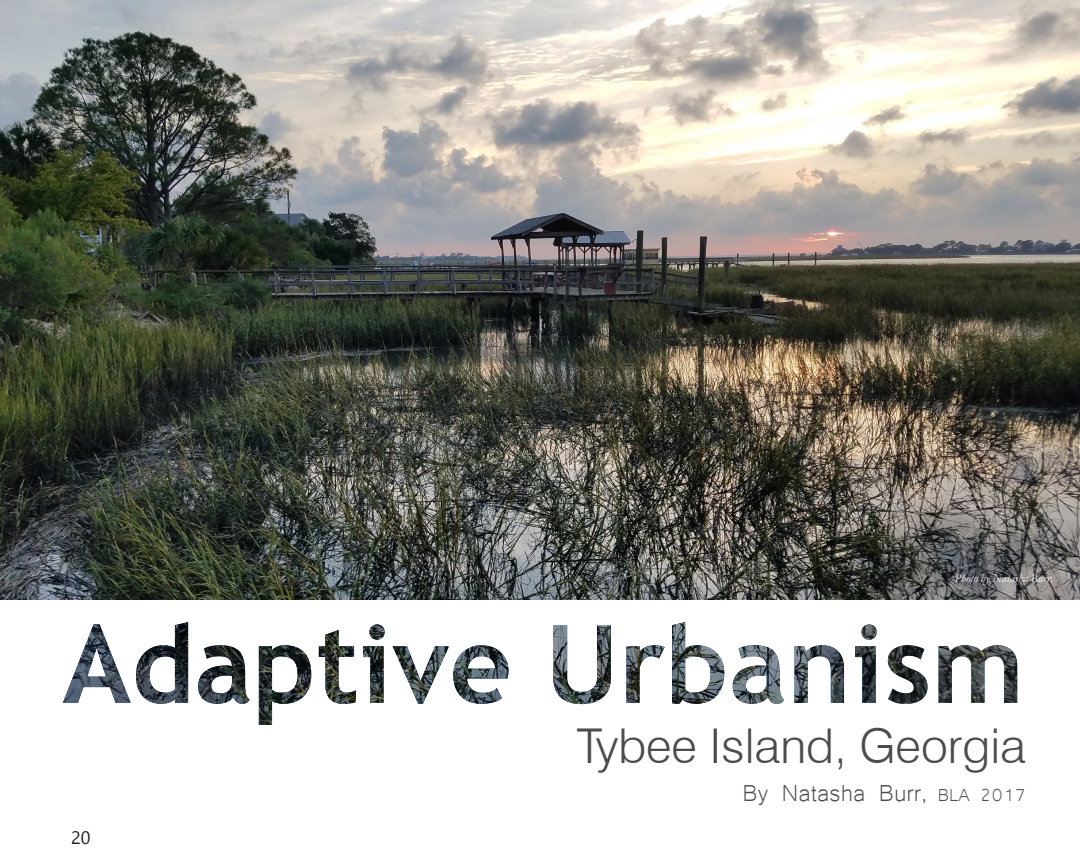
<style>
.page{position:relative;width:1080px;height:864px;background:#fff}
.page>*{position:absolute;margin:0;border:0;box-sizing:border-box;transform-origin:0 0}
.Paragraph_Style_1{font:300 48px "Swiss 721 BT";color:#4b4c4d}
.Paragraph_Style_1-2{font:30px "Microsoft Yi Baiti";color:#4b4c4d}
.Page{font:18px "Segoe UI Historic";color:#231f20}
.TITLE_TEXT{font:italic 12px "Garamond";color:#fff}
.s1{font-size:24px}
.s2{font-size:22.5px}
</style>
<div class="page">
<img style="left:0;top:0;width:1080px;height:599px">
<img style="left:63px;top:622px;width:954px;height:82px">
<p class="Page" style="left:71px;top:827px;width:21px">20</p>
<p class="TITLE_TEXT" style="left:955px;top:570px;width:100px">Photo by Natasha Burr.</p>
<p class="Paragraph_Style_1" style="left:577px;top:717px;width:451px">Tybee Island, Georgia</p>
<p class="Paragraph_Style_1-2" style="left:742px;top:775px;width:285px">By Natasha Burr<span class="s1">,</span> <span class="s2">BLA 2017</span></p>
</div>
